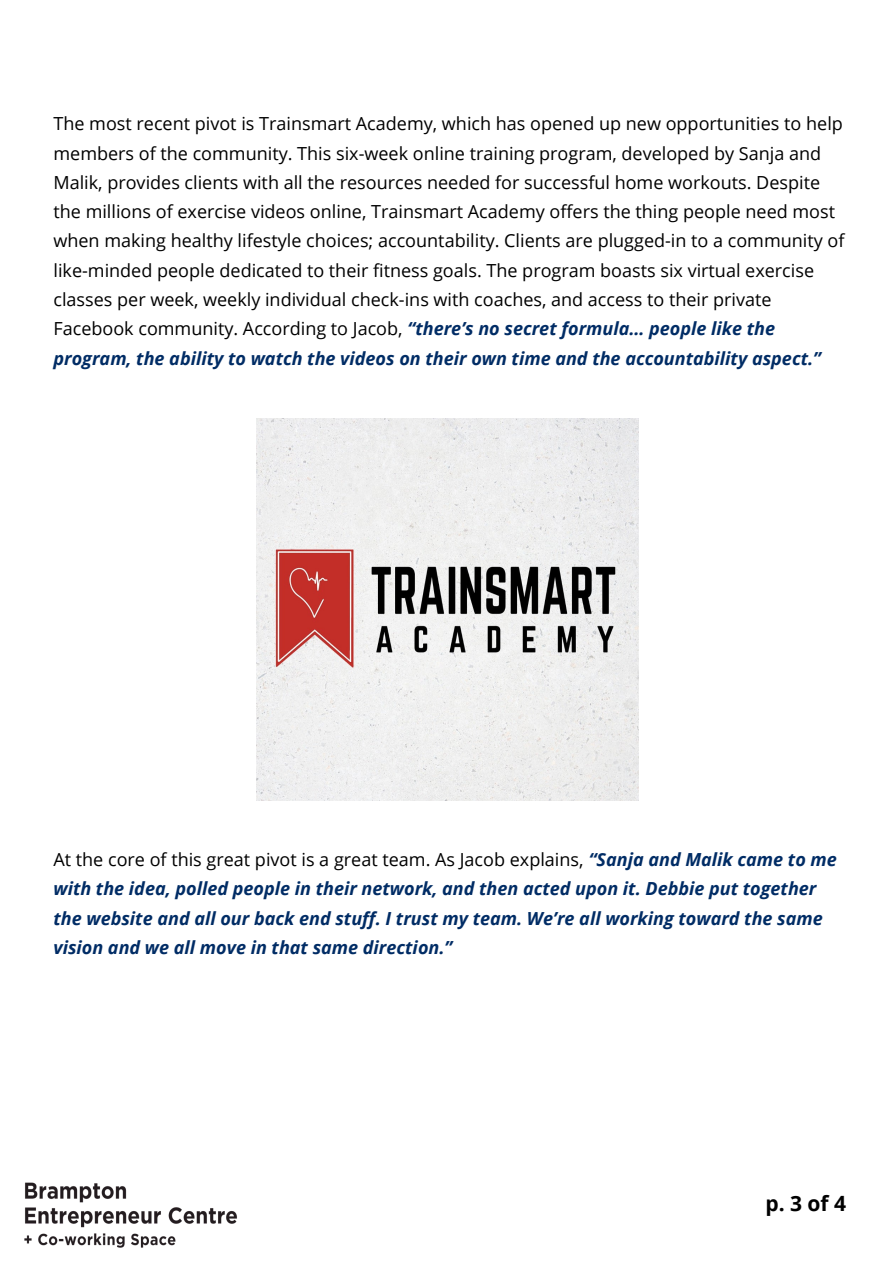
<style>
.page{position:relative;width:894px;height:1264px;background:#fff}
.page>*{position:absolute;margin:0;border:0;box-sizing:border-box;transform-origin:0 0}
.t1{font:700 21px "Open Sans";color:#000}
.t2{font:18px/29.2px "Open Sans";color:#000}
.t3{font:italic 700 18px/29.2px "Open Sans";color:#002c65}
.s1{font-weight:700;font-style:italic;color:#002c65}
.s2{font-weight:400;font-style:normal;color:#000}
</style>
<div class="page">
<img style="left:24px;top:1182px;width:213px;height:66px">
<img style="left:256px;top:418px;width:382px;height:382px">
<p class="t2" style="left:53px;top:109px;width:792px">The most recent pivot is Trainsmart Academy, which has opened up new opportunities to help members of the community. This six-week online training program, developed by Sanja and Malik, provides clients with all the resources needed for successful home workouts. Despite the millions of exercise videos online, Trainsmart Academy offers the thing people need most when making healthy lifestyle choices; accountability. Clients are plugged-in to a community of like-minded people dedicated to their fitness goals. The program boasts six virtual exercise classes per week, weekly individual check-ins with coaches, and access to their private Facebook community. According to Jacob, <span class="s1">“there’s no secret formula… people like the program, the ability to watch the videos on their own time and the accountability aspect.”</span></p>
<p class="t3" style="left:53px;top:844px;width:784px"><span class="s2">At the core of this great pivot is a great team. As Jacob explains,</span> “Sanja and Malik came to me with the idea, polled people in their network, and then acted upon it. Debbie put together the website and all our back end stuff. I trust my team. We’re all working toward the same vision and we all move in that same direction.”</p>
<p class="t1" style="left:765px;top:1188px;width:82px">p.3of4</p>
</div>
